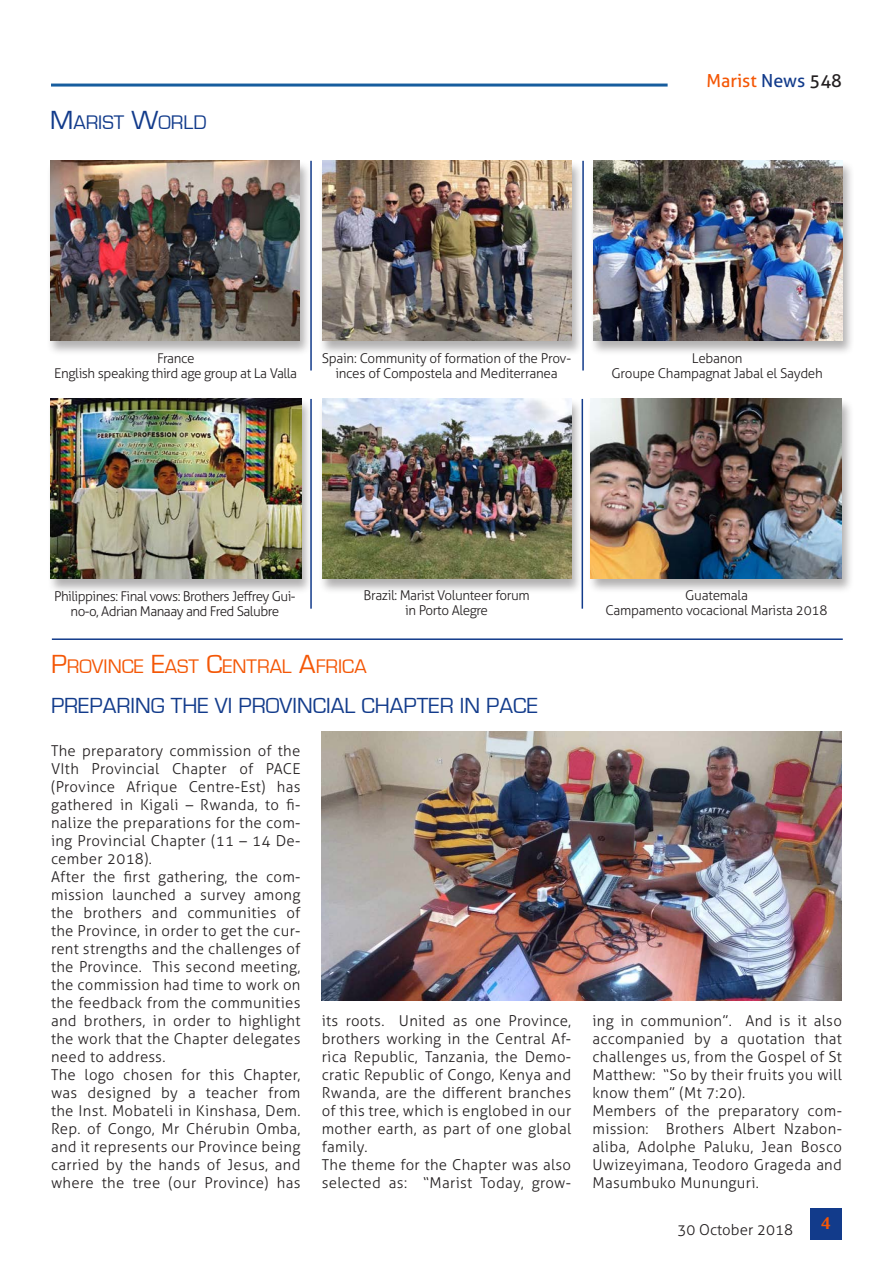
<style>
.page{position:relative;width:893px;height:1263px;background:#fff}
.page>*{position:absolute;margin:0;border:0;box-sizing:border-box;transform-origin:0 0}
.Titolo{font:22.5px "Eurostile";color:#123b8b}
.Titolo-2{font:20.25px "Eurostile";color:#f45706}
.Titolo-3{font:20.25px "Eurostile";color:#123b8b}
.t1{font:18px "Aller";color:#f45706}
.t2{font:700 18px "Novarese IT Cby BT";color:#f45706}
.Testo_sinEspacio{font:300 15px/18px "Aller";letter-spacing:.02em;color:#231f20;text-align:justify}
.Testo_sinEspacio-2{font:300 15px "Aller";color:#231f20}
.DidacaliaFotos{font:300 13.5px/15px "Aller";letter-spacing:-.03em;color:#231f20;text-align:center}
.s1{font-size:27px}
.s2{color:#123b8b}
.s3{color:#231f20}
</style>
<div class="page">
<hr style="left:51px;top:84px;width:617px;height:3px;background:#175d9e">
<div style="left:810px;top:1208px;width:32px;height:31px;background:#123b8b"></div>
<hr style="left:52px;top:638px;width:791px;height:2px;background:#123b8b">
<div style="left:587px;top:398px;width:267px;height:195px;background:#231f20;opacity:.35"></div>
<img style="left:591px;top:399px;width:251px;height:179px">
<div style="left:318px;top:160px;width:266px;height:196px;background:#231f20;opacity:.35"></div>
<img style="left:322px;top:161px;width:250px;height:180px">
<div style="left:589px;top:160px;width:266px;height:196px;background:#231f20;opacity:.35"></div>
<img style="left:593px;top:161px;width:250px;height:179px">
<div style="left:319px;top:398px;width:265px;height:197px;background:#231f20;opacity:.35"></div>
<img style="left:323px;top:399px;width:248px;height:180px">
<div style="left:47px;top:398px;width:267px;height:197px;background:#231f20;opacity:.35"></div>
<img style="left:51px;top:399px;width:250px;height:180px">
<hr style="left:310px;top:161px;width:2px;height:209px;background:#123b8b">
<hr style="left:582px;top:161px;width:2px;height:209px;background:#123b8b">
<hr style="left:310px;top:399px;width:2px;height:210px;background:#123b8b">
<hr style="left:582px;top:399px;width:1px;height:210px;background:#123b8b">
<div style="left:46px;top:160px;width:266px;height:196px;background:#231f20;opacity:.35"></div>
<img style="left:50px;top:161px;width:250px;height:179px">
<img style="left:322px;top:731px;width:520px;height:269px">
<p class="Titolo-3" style="left:50px;top:111px;width:158px"><span class="s1">M</span>ARIST <span class="s1">W</span>ORLD</p>
<p class="t1" style="left:706px;top:69px;width:137px">Marist <span class="s2">News</span> <span class="s3">548</span></p>
<p class="DidacaliaFotos" style="left:157px;top:351px;width:39px">France</p>
<p class="DidacaliaFotos" style="left:54px;top:366px;width:244px">English speaking third age group at La Valla</p>
<p class="DidacaliaFotos" style="left:322px;top:350px;width:251px">Spain: Community of formation of the Prov&shy;inces of Compostela and Mediterranea</p>
<p class="DidacaliaFotos" style="left:692px;top:350px;width:52px">Lebanon</p>
<p class="DidacaliaFotos" style="left:612px;top:365px;width:213px">Groupe Champagnat Jabal el Saydeh</p>
<p class="DidacaliaFotos" style="left:54px;top:588px;width:243px">Philippines: Final vows: Brothers Jeffrey Gui&shy;no-o, Adrian Manaay and Fred Salubre</p>
<p class="DidacaliaFotos" style="left:685px;top:588px;width:64px">Guatemala</p>
<p class="DidacaliaFotos" style="left:364px;top:588px;width:168px">Brazil: Marist Volunteer forum</p>
<p class="DidacaliaFotos" style="left:405px;top:603px;width:84px">in Porto Alegre</p>
<p class="DidacaliaFotos" style="left:606px;top:603px;width:223px">Campamento vocacional Marista 2018</p>
<p class="Titolo-2" style="left:51px;top:655px;width:317px"><span class="s1">P</span>ROVINCE <span class="s1">E</span>AST <span class="s1">C</span>ENTRAL <span class="s1">A</span>FRICA</p>
<p class="Titolo" style="left:51px;top:693px;width:488px">PREPARING THE VI PROVINCIAL CHAPTER IN PACE</p>
<p class="Testo_sinEspacio" style="left:51px;top:742px;width:251px">The preparatory commission of the VIth Provincial Chapter of PACE (Province Afrique Centre-Est) has gathered in Kigali – Rwanda, to fi&shy;nalize the preparations for the com&shy;ing Provincial Chapter (11 – 14 De&shy;cember 2018).</p>
<p class="Testo_sinEspacio" style="left:51px;top:868px;width:251px">After the first gathering, the com&shy;mission launched a survey among the brothers and communities of the Province, in order to get the cur&shy;rent strengths and the challenges of the Province. This second meeting, the commission had time to work on the feedback from the communities and brothers, in order to highlight the work that the Chapter delegates need to address.</p>
<p class="Testo_sinEspacio" style="left:51px;top:1066px;width:251px">The logo chosen for this Chapter, was designed by a teacher from the Inst. Mobateli in Kinshasa, Dem.<br>Rep. of Congo, Mr Chérubin Omba, and it represents our Province being carried by the hands of Jesus, and where the tree (our Province) has</p>
<p class="Testo_sinEspacio" style="left:322px;top:1012px;width:251px">its roots. United as one Province, brothers working in the Central Af&shy;rica Republic, Tanzania, the Demo&shy;cratic Republic of Congo, Kenya and Rwanda, are the different branches of this tree, which is englobed in our mother earth, as part of one global family.</p>
<p class="Testo_sinEspacio" style="left:322px;top:1156px;width:251px">The theme for the Chapter was also selected as: “Marist Today, grow-</p>
<p class="Testo_sinEspacio" style="left:592px;top:1012px;width:251px">ing in communion”. And is it also accompanied by a quotation that challenges us, from the Gospel of St Matthew: “So by their fruits you will know them” (Mt 7:20).</p>
<p class="Testo_sinEspacio" style="left:592px;top:1102px;width:251px">Members of the preparatory com&shy;mission: Brothers Albert Nzabon&shy;aliba, Adolphe Paluku, Jean Bosco Uwizeyimana, Teodoro Grageda and Masumbuko Mununguri.</p>
<p class="Testo_sinEspacio-2" style="left:677px;top:1220px;width:117px">30 October 2018</p>
<p class="t2" style="left:821px;top:1212px;width:12px">4</p>
</div>
